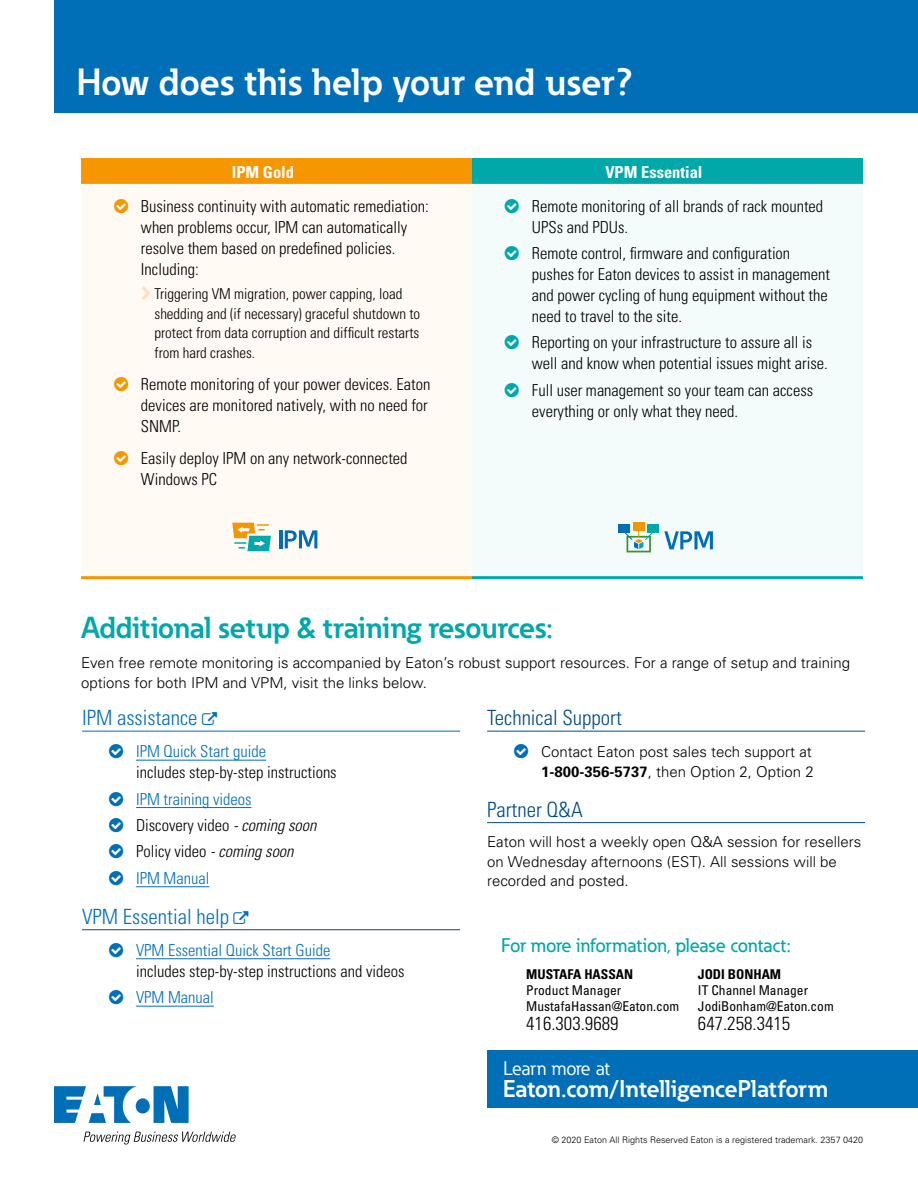
<style>
.page{position:relative;width:918px;height:1188px;background:#fff}
.page>*{position:absolute;margin:0;border:0;box-sizing:border-box;transform-origin:0 0}
.t1{font:700 37.5px "Eaton";color:#fff}
.t2{font:700 30px "Eaton";letter-spacing:-.015em;color:#00a8a9}
.t3{font:700 24px "Eaton";color:#fff}
.t4{font:300 condensed 21px "Univers";color:#006fb8}
.t5{font:300 condensed 21px "Univers";color:#004d82}
.t6{font:500 19.5px "Eaton";color:#00a8a9}
.t7{font:19.5px "Eaton";letter-spacing:-.01em;color:#fff}
.t8{font:300 condensed 18.9px "Univers";color:#000}
.t9{font:300 condensed 16.5px/21px "Univers";color:#000}
.t10{font:300 condensed 16.5px/26.4px "Univers";color:#006fb8}
.t11{font:700 condensed 16.5px "Univers";color:#fff}
.t12{font:300 15px/19.5px "Univers";color:#000}
.t13{font:300 condensed 15px/19.5px "Univers";color:#000}
.t14{font:condensed 13.5px/16.2px "Univers";color:#000}
.t15{font:700 condensed 13.5px "Univers";color:#000}
.t16{font:300 9px "Univers";color:#000}
.s1{color:#000}
.s2{font-style:italic;color:#000}
.s3{font-weight:700}
</style>
<div class="page">
<div style="left:55px;top:0;width:863px;height:113px;background:#006fb8"></div>
<svg style="left:54px;top:1086px;width:135px;height:37px"></svg>
<svg style="left:84px;top:1132px;width:152px;height:12px"></svg>
<div style="left:81px;top:159px;width:391px;height:25px;background:#f69600"></div>
<div style="left:472px;top:159px;width:391px;height:25px;background:#00a8a9"></div>
<div style="left:81px;top:184px;width:391px;height:392px;background:#fffaf4"></div>
<div style="left:472px;top:184px;width:391px;height:392px;background:#f4fbfb"></div>
<hr style="left:81px;top:576px;width:391px;height:3px;background:#f69600">
<hr style="left:472px;top:576px;width:391px;height:3px;background:#00a8a9">
<hr style="left:279px;top:530px;width:3px;height:18px;background:#006eb7">
<svg style="left:285px;top:530px;width:32px;height:18px"></svg>
<svg style="left:232px;top:523px;width:39px;height:28px"></svg>
<svg style="left:664px;top:531px;width:49px;height:18px"></svg>
<div style="left:633px;top:522px;width:12px;height:9px;background:#f59600"></div>
<div style="left:618px;top:525px;width:12px;height:8px;background:#006eb7"></div>
<div style="left:647px;top:525px;width:12px;height:8px;background:#00a8a9"></div>
<svg style="left:622px;top:530px;width:33px;height:22px"></svg>
<hr style="left:82px;top:731px;width:378px;height:1px;background:#006fb8">
<hr style="left:136px;top:760px;width:130px;height:1px;background:#006fb8">
<hr style="left:136px;top:807px;width:116px;height:1px;background:#006fb8">
<hr style="left:136px;top:887px;width:73px;height:1px;background:#006fb8">
<hr style="left:82px;top:929px;width:378px;height:1px;background:#004d82">
<hr style="left:136px;top:959px;width:194px;height:1px;background:#006fb8">
<hr style="left:136px;top:1006px;width:78px;height:1px;background:#006fb8">
<hr style="left:487px;top:731px;width:378px;height:1px;background:#004d82">
<hr style="left:487px;top:822px;width:378px;height:1px;background:#004d82">
<div style="left:487px;top:1051px;width:431px;height:57px;background:#006fb8"></div>
<svg style="left:114px;top:199px;width:14px;height:14px"></svg>
<svg style="left:142px;top:287px;width:8px;height:13px"></svg>
<svg style="left:114px;top:377px;width:14px;height:14px"></svg>
<svg style="left:114px;top:451px;width:14px;height:14px"></svg>
<svg style="left:505px;top:199px;width:14px;height:14px"></svg>
<svg style="left:505px;top:246px;width:14px;height:14px"></svg>
<svg style="left:505px;top:335px;width:14px;height:15px"></svg>
<svg style="left:505px;top:383px;width:14px;height:14px"></svg>
<h1 class="t1" style="left:77px;top:58px;width:557px">How does this help your end user?</h1>
<p class="t11" style="left:232px;top:162px;width:64px">IPM Gold</p>
<p class="t11" style="left:605px;top:162px;width:99px">VPM Essential</p>
<p class="t9" style="left:141px;top:195px;width:289px">Business continuity with automatic remediation: when problems occur, IPM can automatically resolve them based on predefined policies.<br>Including:</p>
<p class="t13" style="left:154px;top:284px;width:267px">Triggering VM migration, power capping, load shedding and (if necessary) graceful shutdown to protect from data corruption and difficult restarts from hard crashes.</p>
<p class="t9" style="left:141px;top:373px;width:291px">Remote monitoring of your power devices. Eaton devices are monitored natively, with no need for<br>SNMP.</p>
<p class="t9" style="left:141px;top:447px;width:268px">Easily deploy IPM on any network-connected<br>Windows PC</p>
<p class="t9" style="left:532px;top:195px;width:293px">Remote monitoring of all brands of rack mounted<br>UPSs and PDUs.</p>
<p class="t9" style="left:532px;top:243px;width:299px">Remote control, firmware and configuration pushes for Eaton devices to assist in management and power cycling of hung equipment without the need to travel to the site.</p>
<p class="t9" style="left:532px;top:332px;width:297px">Reporting on your infrastructure to assure all is well and know when potential issues might arise.</p>
<p class="t9" style="left:532px;top:379px;width:283px">Full user management so your team can access everything or only what they need.</p>
<h2 class="t2" style="left:81px;top:609px;width:474px">Additional setup &amp; training resources:</h2>
<p class="t12" style="left:81px;top:653px;width:771px">Even free remote monitoring is accompanied by Eaton’s robust support resources. For a range of setup and training options for both IPM and VPM, visit the links below.</p>
<p class="t4" style="left:82px;top:705px;width:117px">IPM assistance</p>
<p class="t10" style="left:136px;top:738px;width:132px">IPM Quick Start guide</p>
<p class="t9" style="left:136px;top:762px;width:202px">includes step-by-step instructions</p>
<p class="t10" style="left:136px;top:786px;width:182px">IPM training videos<br><span class="s1">Discovery video</span> <span class="s2">- coming soon<br></span><span class="s1">Policy video</span> <span class="s2">- coming soon<br></span>IPM Manual</p>
<p class="t4" style="left:82px;top:904px;width:148px">VPM Essential help</p>
<p class="t10" style="left:136px;top:937px;width:196px">VPM Essential Quick Start Guide</p>
<p class="t9" style="left:136px;top:960px;width:270px">includes step-by-step instructions and videos</p>
<p class="t10" style="left:136px;top:984px;width:79px">VPM Manual</p>
<p class="t5" style="left:487px;top:705px;width:136px">Technical Support</p>
<p class="t12" style="left:541px;top:742px;width:274px">Contact Eaton post sales tech support at<br><span class="s3">1-800-356-5737</span>, then Option 2, Option 2</p>
<p class="t5" style="left:487px;top:797px;width:97px">Partner Q&amp;A</p>
<p class="t12" style="left:487px;top:832px;width:376px">Eaton will host a weekly open Q&amp;A session for resellers on Wednesday afternoons (EST). All sessions will be recorded and posted.</p>
<p class="t6" style="left:501px;top:934px;width:291px">For more information, please contact:</p>
<p class="t15" style="left:526px;top:966px;width:108px">MUSTAFA HASSAN</p>
<p class="t14" style="left:526px;top:982px;width:155px">Product Manager<br>MustafaHassan@Eaton.com</p>
<p class="t8" style="left:526px;top:1012px;width:94px">416.303.9689</p>
<p class="t15" style="left:698px;top:966px;width:85px">JODI BONHAM</p>
<p class="t14" style="left:698px;top:982px;width:137px">IT Channel Manager<br>JodiBonham@Eaton.com</p>
<p class="t8" style="left:698px;top:1012px;width:94px">647.258.3415</p>
<p class="t7" style="left:503px;top:1056px;width:108px">Learn more at</p>
<h3 class="t3" style="left:503px;top:1074px;width:326px">Eaton.com/IntelligencePlatform</h3>
<p class="t16" style="left:552px;top:1134px;width:313px">© 2020 Eaton All Rights Reserved Eaton is a registered trademark. 2357 0420</p>
</div>
